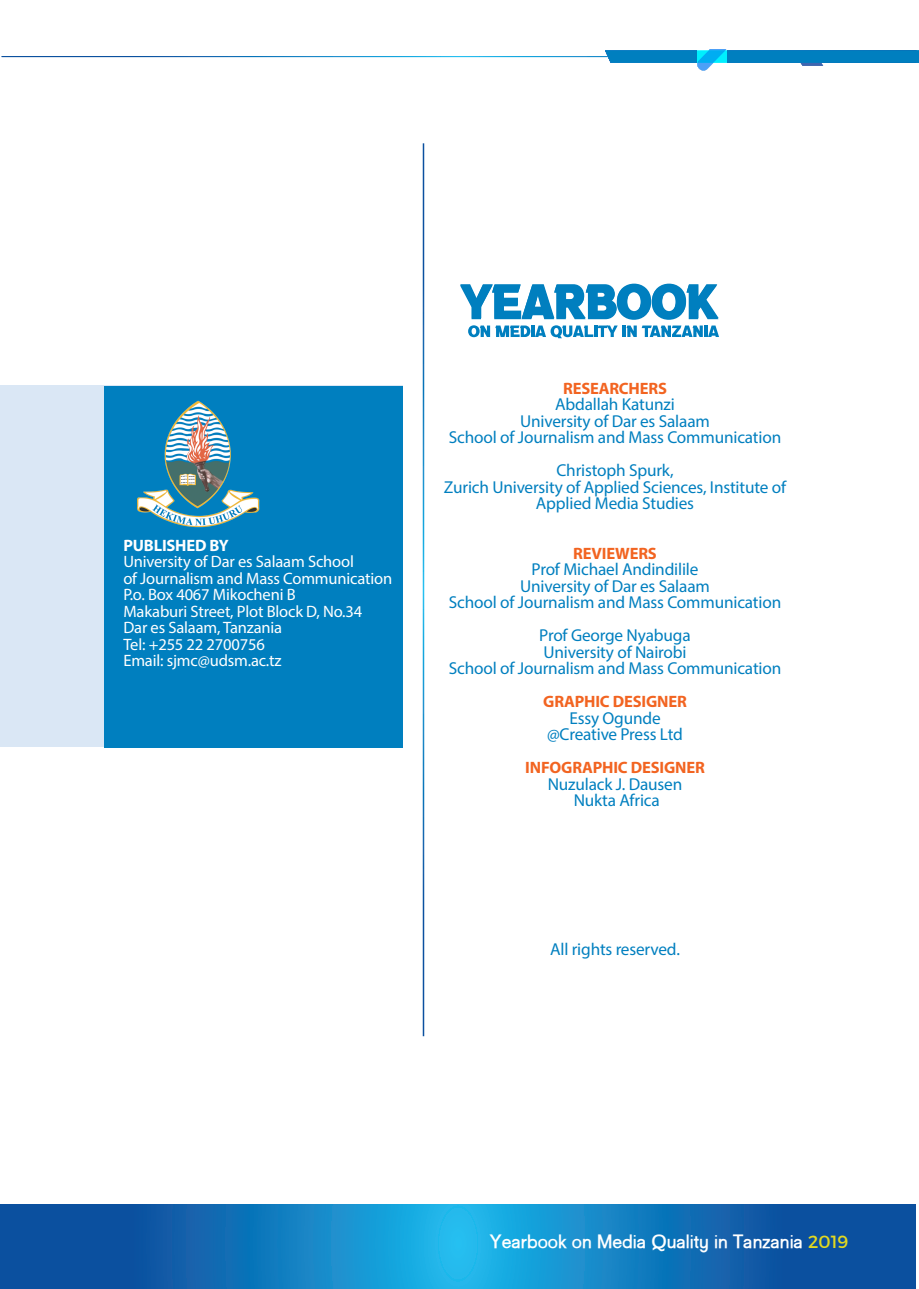
<style>
.page{position:relative;width:919px;height:1289px;background:#fff}
.page>*{position:absolute;margin:0;border:0;box-sizing:border-box;transform-origin:0 0}
.t1{font:700 18.9px "Goulong";color:#fff}
.t2{font:17.25px/16.5px "Myriad Pro";letter-spacing:-.01em;color:#007fbf;text-align:center}
.t3{font:16.5px/16.5px "Myriad Pro";letter-spacing:-.01em;color:#fff}
.t4{font:700 16.5px "Myriad Pro";letter-spacing:-.01em;color:#f26421}
.t5{font:700 16.5px "Myriad Pro";letter-spacing:-.01em;color:#fff}
.s1{font-family:"Montserrat";font-weight:400;font-size:17.55px;color:#e2d820}
</style>
<div class="page">
<div style="left:0;top:385px;width:402px;height:362px;background:#dae7f5"></div>
<div style="left:104px;top:386px;width:298px;height:361px;background:#007fbf"></div>
<svg style="left:0;top:1204px;width:915px;height:84px;background:#1275ba"></svg>
<svg style="left:460px;top:283px;width:259px;height:55px"></svg>
<svg style="left:605px;top:50px;width:313px;height:20px"></svg>
<img style="left:137px;top:400px;width:123px;height:128px">
<p class="t5" style="left:123px;top:534px;width:107px">PUBLISHED BY</p>
<p class="t3" style="left:123px;top:553px;width:270px">University of Dar es Salaam School<br>of Journalism and Mass Communication<br>P.o. Box 4067 Mikocheni B<br>Makaburi Street, Plot Block D, No.34<br>Dar es Salaam, Tanzania<br>Tel: +255 22 2700756<br>Email: sjmc@udsm.ac.tz</p>
<p class="t4" style="left:563px;top:377px;width:105px">RESEARCHERS</p>
<p class="t2" style="left:449px;top:396px;width:334px">Abdallah Katunzi<br>University of Dar es Salaam<br>School of Journalism and Mass Communication</p>
<p class="t2" style="left:444px;top:462px;width:343px">Christoph Spurk,<br>Zurich University of Applied Sciences, Institute of<br>Applied Media Studies</p>
<p class="t4" style="left:573px;top:542px;width:85px">REVIEWERS</p>
<p class="t2" style="left:449px;top:561px;width:334px">Prof Michael Andindilile<br>University of Dar es Salaam<br>School of Journalism and Mass Communication</p>
<p class="t2" style="left:449px;top:627px;width:334px">Prof George Nyabuga<br>University of Nairobi<br>School of Journalism and Mass Communication</p>
<p class="t4" style="left:543px;top:691px;width:145px">GRAPHIC DESIGNER</p>
<p class="t2" style="left:547px;top:709px;width:137px">Essy Ogunde @Creative Press Ltd</p>
<p class="t4" style="left:525px;top:757px;width:181px">INFOGRAPHIC DESIGNER</p>
<p class="t2" style="left:547px;top:775px;width:136px">Nuzulack J. Dausen<br>Nukta Africa</p>
<p class="t2" style="left:550px;top:940px;width:131px">All rights reserved.</p>
<p class="t1" style="left:490px;top:1230px;width:360px">Yearbook on Media Quality in Tanzania <span class="s1">2019</span></p>
</div>
